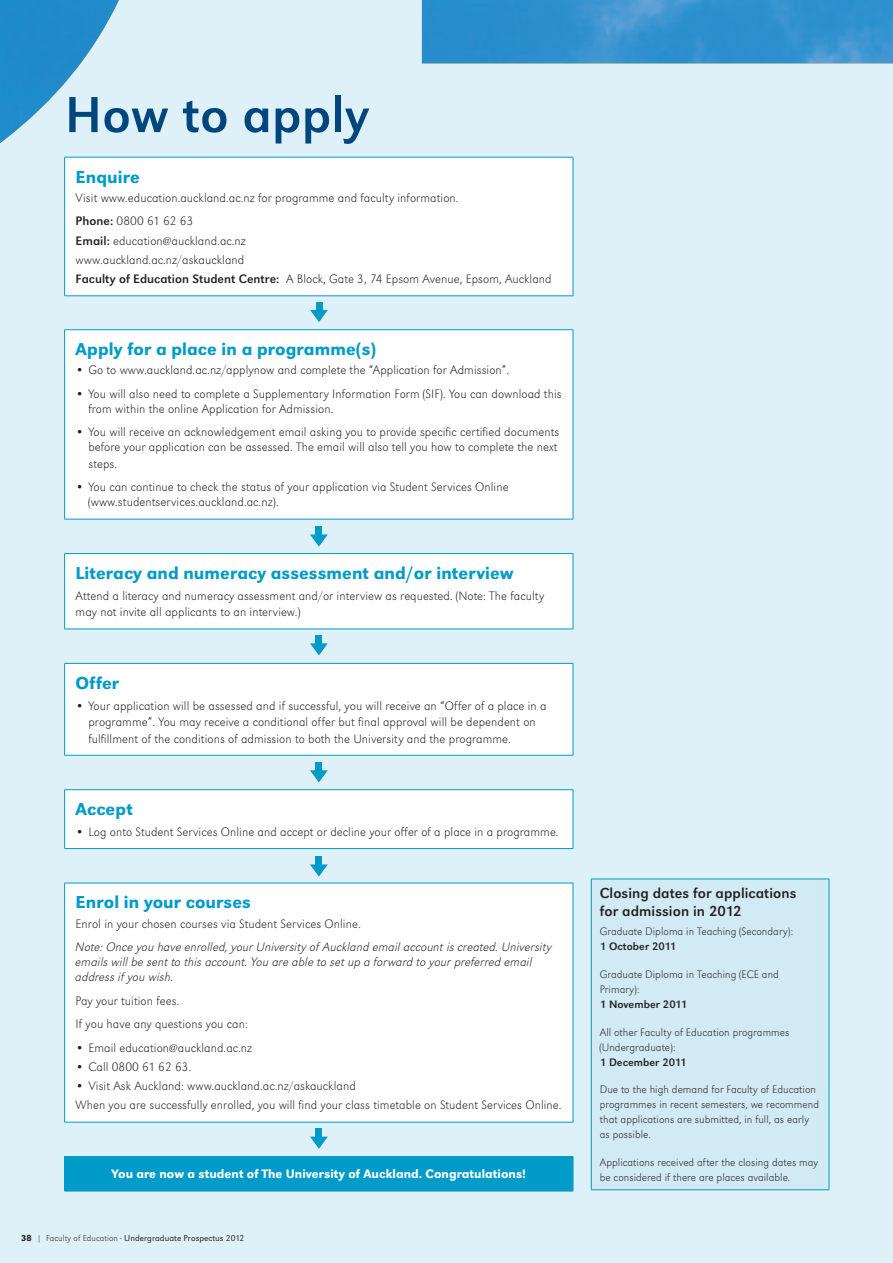
<style>
.page{position:relative;width:893px;height:1263px;background:#dff1f8}
.page>*{position:absolute;margin:0;border:0;box-sizing:border-box;transform-origin:0 0}
.t1{font:52.5px "Grot Macron Reg";letter-spacing:.005em;color:#00467e}
.t2{font:500 18px "Grot Macron";letter-spacing:.005em;color:#009bc8}
.t3{font:15px/18px "Grot Macron Reg";letter-spacing:.005em;color:#231f20}
.t4{font:12.75px/19.2px "Grot Macron Extra Lt";letter-spacing:.005em;color:#231f20}
.t5{font:12.75px/15px "Grot Macron Extra Lt Ita";letter-spacing:.005em;color:#231f20}
.t6{font:500 12.75px "Grot Macron";letter-spacing:.005em;color:#fff}
.t7{font:11.25px/15px "Grot Macron Extra Lt";letter-spacing:.005em;color:#231f20}
.t8{font:11.25px "Grot Macron Reg";letter-spacing:.005em;color:#231f20}
.t9{font:300 9px "Grot Macron";letter-spacing:.005em;color:#231f20}
.s1{font-family:"Grot Macron Reg"}
.s2{font-weight:500}
.s3{font-family:"Grot Macron Extra Lt";font-weight:400}
</style>
<div class="page">
<svg style="left:65px;top:158px;width:508px;height:964px;fill:#fff"></svg>
<div style="left:65px;top:1156px;width:508px;height:35px;background:#009bc8"></div>
<hr style="left:64px;top:157px;width:509px;height:1px;background:#009bc8">
<hr style="left:64px;top:157px;width:1px;height:139px;background:#009bc8">
<hr style="left:573px;top:157px;width:1px;height:139px;background:#009bc8">
<hr style="left:64px;top:330px;width:1px;height:189px;background:#009bc8">
<hr style="left:573px;top:330px;width:1px;height:189px;background:#009bc8">
<hr style="left:64px;top:554px;width:1px;height:75px;background:#009bc8">
<hr style="left:573px;top:554px;width:1px;height:75px;background:#009bc8">
<hr style="left:64px;top:663px;width:1px;height:92px;background:#009bc8">
<hr style="left:573px;top:663px;width:1px;height:92px;background:#009bc8">
<hr style="left:64px;top:790px;width:1px;height:58px;background:#009bc8">
<hr style="left:573px;top:790px;width:1px;height:58px;background:#009bc8">
<hr style="left:64px;top:1157px;width:1px;height:34px;background:#009bc8">
<hr style="left:573px;top:1157px;width:1px;height:34px;background:#009bc8">
<hr style="left:64px;top:296px;width:509px;height:1px;background:#009bc8">
<hr style="left:64px;top:329px;width:509px;height:1px;background:#009bc8">
<hr style="left:64px;top:1191px;width:509px;height:1px;background:#009bc8">
<hr style="left:64px;top:519px;width:509px;height:1px;background:#009bc8">
<hr style="left:64px;top:553px;width:509px;height:1px;background:#009bc8">
<hr style="left:64px;top:629px;width:509px;height:1px;background:#009bc8">
<hr style="left:64px;top:663px;width:509px;height:1px;background:#009bc8">
<hr style="left:64px;top:848px;width:509px;height:1px;background:#009bc8">
<hr style="left:64px;top:1156px;width:509px;height:1px;background:#009bc8">
<hr style="left:64px;top:883px;width:509px;height:1px;background:#009bc8">
<hr style="left:64px;top:883px;width:1px;height:239px;background:#009bc8">
<hr style="left:573px;top:883px;width:1px;height:239px;background:#009bc8">
<hr style="left:64px;top:1122px;width:509px;height:1px;background:#009bc8">
<hr style="left:64px;top:755px;width:509px;height:1px;background:#009bc8">
<hr style="left:64px;top:789px;width:509px;height:1px;background:#009bc8">
<svg style="left:310px;top:310px;width:18px;height:12px"></svg>
<div style="left:316px;top:302px;width:6px;height:14px;background:#009bc8"></div>
<svg style="left:310px;top:534px;width:18px;height:13px"></svg>
<div style="left:316px;top:526px;width:6px;height:14px;background:#009bc8"></div>
<svg style="left:310px;top:643px;width:18px;height:12px"></svg>
<div style="left:316px;top:635px;width:6px;height:14px;background:#009bc8"></div>
<svg style="left:310px;top:770px;width:18px;height:12px"></svg>
<div style="left:316px;top:762px;width:6px;height:14px;background:#009bc8"></div>
<svg style="left:310px;top:864px;width:18px;height:13px"></svg>
<div style="left:316px;top:856px;width:6px;height:14px;background:#009bc8"></div>
<div style="left:591px;top:879px;width:238px;height:311px;background:#d1eaf4"></div>
<hr style="left:591px;top:879px;width:238px;height:1px;background:#009bc8">
<hr style="left:591px;top:879px;width:1px;height:310px;background:#009bc8">
<hr style="left:829px;top:879px;width:1px;height:310px;background:#009bc8">
<hr style="left:591px;top:1189px;width:238px;height:1px;background:#009bc8">
<svg style="left:310px;top:1136px;width:18px;height:13px"></svg>
<div style="left:316px;top:1128px;width:6px;height:14px;background:#009bc8"></div>
<img style="left:0;top:0;width:893px;height:143px">
<h1 class="t1" style="left:65px;top:84px;width:305px">How to apply</h1>
<h2 class="t2" style="left:76px;top:166px;width:66px">Enquire</h2>
<p class="t4" style="left:76px;top:186px;width:384px;line-height:23.5px">Visit www.education.auckland.ac.nz for programme and faculty information.<br><span class="s1">Phone:</span> 0800 61 62 63</p>
<p class="t4" style="left:76px;top:231px;width:478px"><span class="s1">Email:</span> education@auckland.ac.nz<br>www.auckland.ac.nz/askauckland<br><span class="s1">Faculty of Education Student Centre:</span> A Block, Gate 3, 74 Epsom Avenue, Epsom, Auckland</p>
<h2 class="t2" style="left:76px;top:339px;width:302px">Apply for a place in a programme(s)</h2>
<p class="t4" style="left:76px;top:361px;width:435px">• Go to www.auckland.ac.nz/applynow and complete the “Application for Admission”.</p>
<p class="t4" style="left:88px;top:386px;width:475px;line-height:15px;text-indent:-13px">• You will also need to complete a Supplementary Information Form (SIF). You can download this from within the online Application for Admission.</p>
<p class="t4" style="left:76px;top:425px;width:485px;line-height:15px;text-align:right">• You will receive an acknowledgement email asking you to provide specific certified documents before your application can be assessed. The email will also tell you how to complete the next</p>
<p class="t4" style="left:88px;top:454px;width:30px">steps.</p>
<p class="t4" style="left:88px;top:480px;width:422px;line-height:15px;text-indent:-13px">• You can continue to check the status of your application via Student Services Online (www.studentservices.auckland.ac.nz).</p>
<h2 class="t2" style="left:76px;top:562px;width:439px">Literacy and numeracy assessment and/or interview</h2>
<p class="t4" style="left:76px;top:587px;width:470px;line-height:16.5px">Attend a literacy and numeracy assessment and/or interview as requested. (Note: The faculty may not invite all applicants to an interview.)</p>
<h2 class="t2" style="left:76px;top:672px;width:45px">Offer</h2>
<p class="t4" style="left:88px;top:697px;width:460px;line-height:16.5px;text-indent:-13px">• Your application will be assessed and if successful, you will receive an “Offer of a place in a programme”. You may receive a conditional offer but final approval will be dependent on fulfillment of the conditions of admission to both the University and the programme.</p>
<h2 class="t2" style="left:76px;top:798px;width:59px">Accept</h2>
<p class="t4" style="left:76px;top:822px;width:484px">• Log onto Student Services Online and accept or decline your offer of a place in a programme.</p>
<h2 class="t2" style="left:76px;top:892px;width:177px">Enrol in your courses</h2>
<p class="t4" style="left:76px;top:914px;width:287px">Enrol in your chosen courses via Student Services Online.</p>
<p class="t5" style="left:76px;top:939px;width:478px">Note: Once you have enrolled, your University of Auckland email account is created. University emails will be sent to this account. You are able to set up a forward to your preferred email address if you wish.</p>
<p class="t4" style="left:76px;top:989px;width:174px;line-height:23.5px">Pay your tuition fees.<br>If you have any questions you can:</p>
<p class="t4" style="left:76px;top:1038px;width:178px">• Email education@auckland.ac.nz</p>
<p class="t4" style="left:76px;top:1057px;width:117px">• Call 0800 61 62 63.</p>
<p class="t4" style="left:76px;top:1076px;width:487px">• Visit Ask Auckland: www.auckland.ac.nz/askauckland<br>When you are successfully enrolled, you will find your class timetable on Student Services Online.</p>
<p class="t6" style="left:112px;top:1166px;width:416px">You are now a student of The University of Auckland. Congratulations!</p>
<p class="t9" style="left:21px;top:1233px;width:225px"><span class="s2">38</span> | <span class="s3">Faculty of Education -</span> Undergraduate Prospectus 2012</p>
<p class="t3" style="left:600px;top:884px;width:198px">Closing dates for applications for admission in 2012</p>
<p class="t7" style="left:600px;top:924px;width:195px">Graduate Diploma in Teaching (Secondary):</p>
<p class="t8" style="left:600px;top:940px;width:78px">1 October 2011</p>
<p class="t7" style="left:600px;top:967px;width:181px">Graduate Diploma in Teaching (ECE and<br>Primary):</p>
<p class="t8" style="left:600px;top:998px;width:89px">1 November 2011</p>
<p class="t7" style="left:600px;top:1024px;width:191px">All other Faculty of Education programmes (Undergraduate):</p>
<p class="t8" style="left:600px;top:1055px;width:88px">1 December 2011</p>
<p class="t7" style="left:600px;top:1082px;width:221px">Due to the high demand for Faculty of Education programmes in recent semesters, we recommend that applications are submitted, in full, as early as possible.</p>
<p class="t7" style="left:600px;top:1155px;width:220px">Applications received after the closing dates may be considered if there are places available.</p>
</div>
